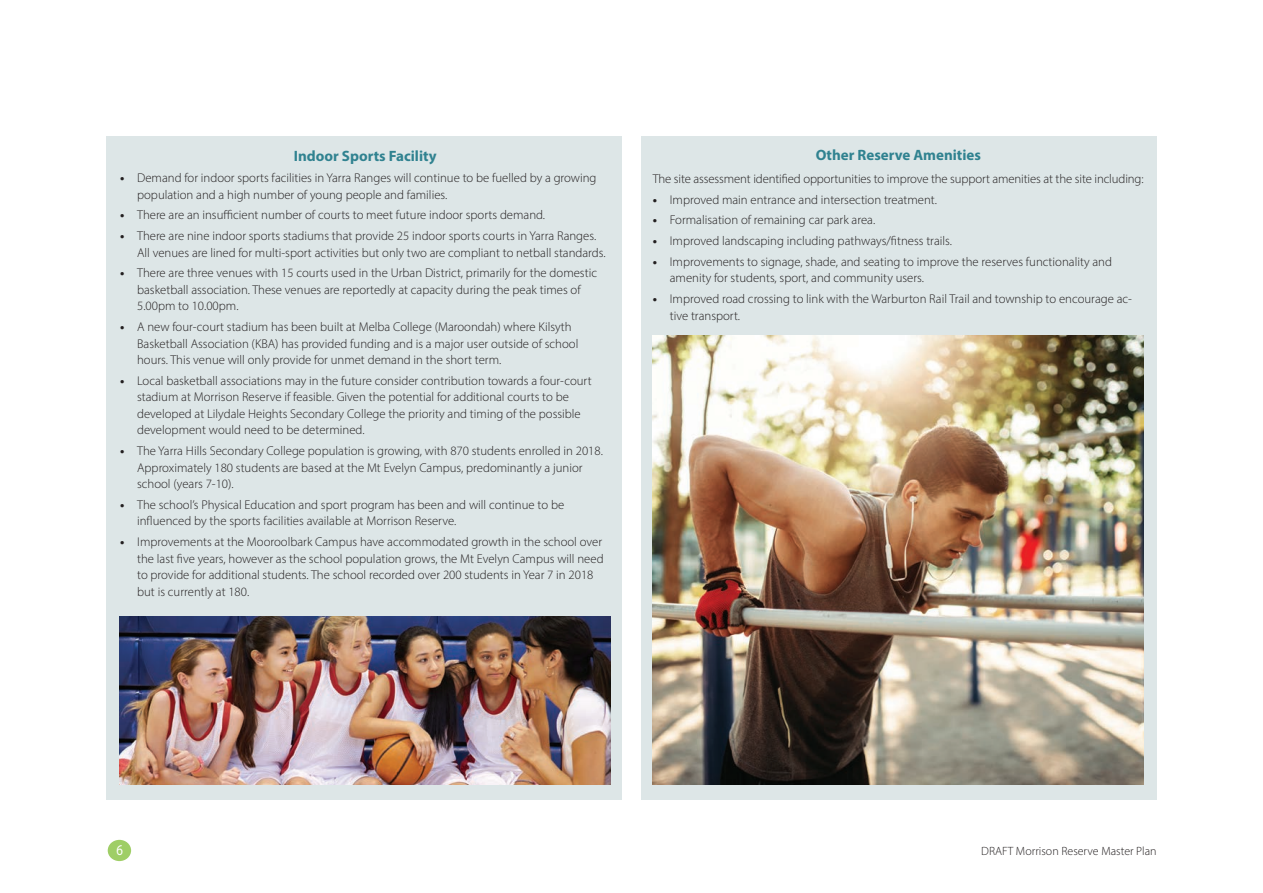
<style>
.page{position:relative;width:1263px;height:893px;background:#fff}
.page>*{position:absolute;margin:0;border:0;box-sizing:border-box;transform-origin:0 0}
.t1{font:700 15px "Myriad Pro";color:#308290}
.t2{font:15px "Myriad Pro";color:#fff;scale:.85 1}
.t3{font:300 12.75px/16.5px "Myriad Pro";color:#231f20}
.t4{font:300 12px "Myriad Pro";color:#231f20}
.s1{font-weight:700}
</style>
<div class="page">
<div style="left:108px;top:840px;width:23px;height:21px;background:#9fce66;border-radius:50%"></div>
<div style="left:106px;top:136px;width:516px;height:663px;background:#dde6e7"></div>
<div style="left:641px;top:136px;width:516px;height:663px;background:#dde6e7"></div>
<img style="left:653px;top:336px;width:491px;height:448px">
<img style="left:119px;top:617px;width:491px;height:167px">
<p class="t1" style="left:294px;top:146px;width:144px">Indoor Sports Facility</p>
<p class="t3" style="left:137px;top:170px;width:461px;text-indent:-17px"><span class="s1">•</span> Demand for indoor sports facilities in Yarra Ranges will continue to be fuelled by a growing population and a high number of young people and families.</p>
<p class="t3" style="left:120px;top:207px;width:427px"><span class="s1">•</span> There are an insufficient number of courts to meet future indoor sports demand.</p>
<p class="t3" style="left:137px;top:228px;width:470px;text-indent:-17px"><span class="s1">•</span> There are nine indoor sports stadiums that provide 25 indoor sports courts in Yarra Ranges.<br>All venues are lined for multi-sport activities but only two are compliant to netball standards.</p>
<p class="t3" style="left:137px;top:265px;width:461px;text-indent:-17px"><span class="s1">•</span> There are three venues with 15 courts used in the Urban District, primarily for the domestic basketball association. These venues are reportedly at capacity during the peak times of<br>5.00pm to 10.00pm.</p>
<p class="t3" style="left:137px;top:319px;width:443px;text-indent:-17px"><span class="s1">•</span> A new four-court stadium has been built at Melba College (Maroondah) where Kilsyth<br>Basketball Association (KBA) has provided funding and is a major user outside of school hours. This venue will only provide for unmet demand in the short term.</p>
<p class="t3" style="left:137px;top:372px;width:456px;text-indent:-17px"><span class="s1">•</span> Local basketball associations may in the future consider contribution towards a four-court stadium at Morrison Reserve if feasible. Given the potential for additional courts to be developed at Lilydale Heights Secondary College the priority and timing of the possible development would need to be determined.</p>
<p class="t3" style="left:137px;top:443px;width:467px;text-indent:-17px"><span class="s1">•</span> The Yarra Hills Secondary College population is growing, with 870 students enrolled in 2018.<br>Approximately 180 students are based at the Mt Evelyn Campus, predominantly a junior school (years 7-10).</p>
<p class="t3" style="left:137px;top:496px;width:429px;text-indent:-17px"><span class="s1">•</span> The school’s Physical Education and sport program has been and will continue to be influenced by the sports facilities available at Morrison Reserve.</p>
<p class="t3" style="left:137px;top:534px;width:468px;text-indent:-17px"><span class="s1">•</span> Improvements at the Mooroolbark Campus have accommodated growth in the school over the last five years, however as the school population grows, the Mt Evelyn Campus will need to provide for additional students. The school recorded over 200 students in Year 7 in 2018 but is currently at 180.</p>
<p class="t1" style="left:816px;top:145px;width:167px">Other Reserve Amenities</p>
<p class="t3" style="left:653px;top:170px;width:492px">The site assessment identified opportunities to improve the support amenities at the site including:</p>
<p class="t3" style="left:653px;top:191px;width:286px"><span class="s1">•</span> Improved main entrance and intersection treatment.</p>
<p class="t3" style="left:653px;top:212px;width:224px"><span class="s1">•</span> Formalisation of remaining car park area.</p>
<p class="t3" style="left:653px;top:232px;width:301px"><span class="s1">•</span> Improved landscaping including pathways/fitness trails.</p>
<p class="t3" style="left:670px;top:253px;width:444px;text-indent:-17px"><span class="s1">•</span> Improvements to signage, shade, and seating to improve the reserves functionality and amenity for students, sport, and community users.</p>
<p class="t3" style="left:670px;top:290px;width:464px;text-indent:-17px"><span class="s1">•</span> Improved road crossing to link with the Warburton Rail Trail and township to encourage ac&shy;tive transport.</p>
<p class="t2" style="left:116px;top:841px;width:9px">6</p>
<p class="t4" style="left:981px;top:844px;width:177px">DRAFT Morrison Reserve Master Plan</p>
</div>
